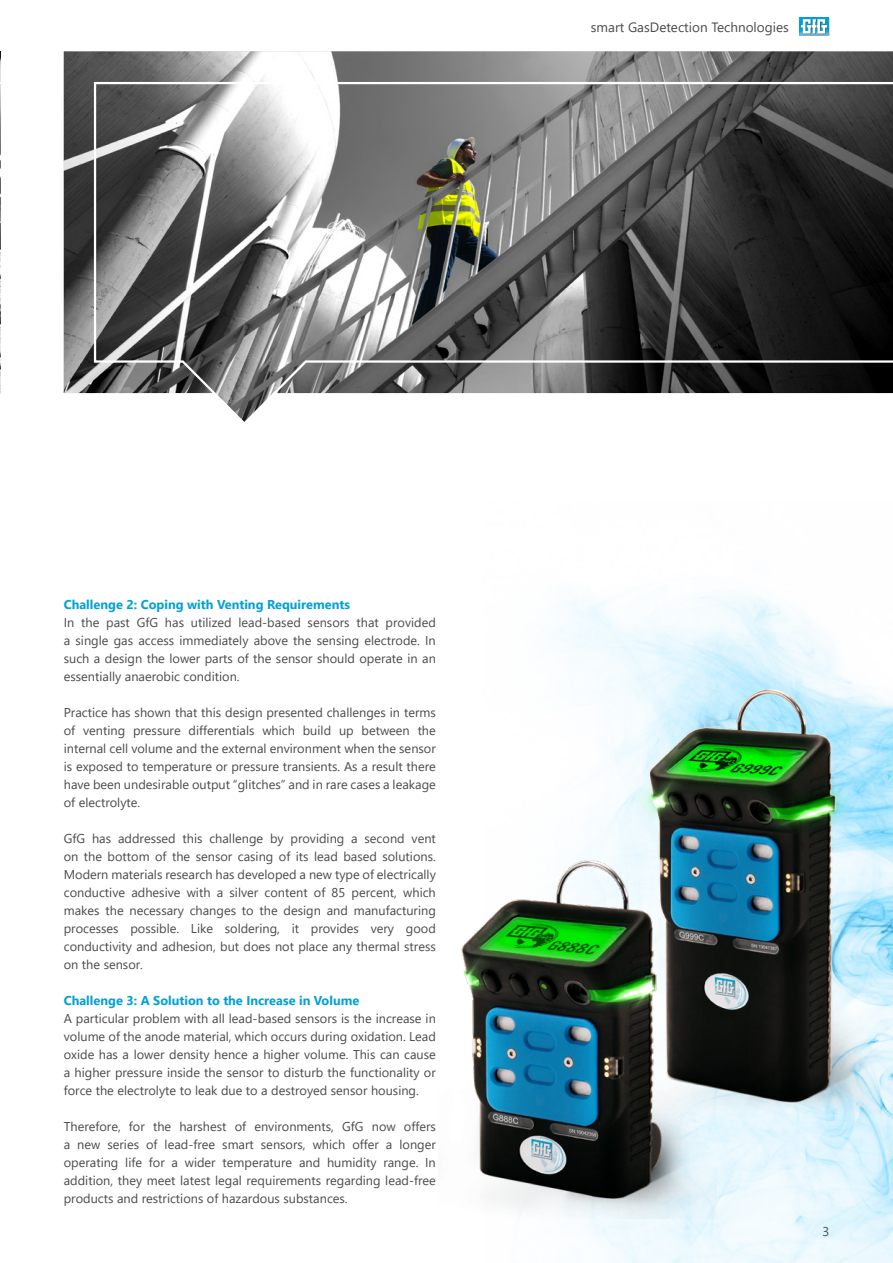
<style>
.page{position:relative;width:893px;height:1263px;background:#fff}
.page>*{position:absolute;margin:0;border:0;box-sizing:border-box;transform-origin:0 0}
.t1{font:13.5px "Segoe UI";color:#4a4a49}
.t2{font:12.75px/18px "Segoe UI";color:#4a4a49;text-align:justify}
.t3{font:700 12.75px "Segoe UI";color:#00a1d6}
</style>
<div class="page">
<img style="left:557px;top:593px;width:336px;height:670px">
<svg style="left:799px;top:17px;width:30px;height:19px"></svg>
<img style="left:0;top:51px;width:1px;height:342px">
<svg style="left:0;top:81px;width:1px;height:313px"></svg>
<img style="left:64px;top:51px;width:829px;height:343px">
<svg style="left:93px;top:81px;width:800px;height:341px"></svg>
<img style="left:625px;top:677px;width:268px;height:439px">
<img style="left:461px;top:845px;width:255px;height:374px">
<p class="t1" style="left:591px;top:15px;width:199px">smart GasDetection Technologies</p>
<p class="t3" style="left:64px;top:592px;width:288px">Challenge 2: Coping with Venting Requirements</p>
<p class="t2" style="left:64px;top:612px;width:374px">In the past GfG has utilized lead-based sensors that provided a single gas access immediately above the sensing electrode. In such a design the lower parts of the sensor should operate in an essentially anaerobic condition.</p>
<p class="t2" style="left:64px;top:702px;width:374px">Practice has shown that this design presented challenges in terms of venting pressure differentials which build up between the internal cell volume and the external environment when the sensor is exposed to temperature or pressure transients. As a result there have been undesirable output “glitches” and in rare cases a leakage of electrolyte.</p>
<p class="t2" style="left:64px;top:828px;width:374px">GfG has addressed this challenge by providing a second vent on the bottom of the sensor casing of its lead based solutions.<br>Modern materials research has developed a new type of electrically conductive adhesive with a silver content of 85 percent, which makes the necessary changes to the design and manufacturing processes possible. Like soldering, it provides very good conductivity and adhesion, but does not place any thermal stress on the sensor.</p>
<p class="t3" style="left:64px;top:989px;width:297px">Challenge 3: A Solution to the Increase in Volume</p>
<p class="t2" style="left:64px;top:1008px;width:374px">A particular problem with all lead-based sensors is the increase in volume of the anode material, which occurs during oxidation. Lead oxide has a lower density hence a higher volume. This can cause a higher pressure inside the sensor to disturb the functionality or force the electrolyte to leak due to a destroyed sensor housing.</p>
<p class="t2" style="left:64px;top:1116px;width:374px">Therefore, for the harshest of environments, GfG now offers a new series of lead-free smart sensors, which offer a longer operating life for a wider temperature and humidity range. In addition, they meet latest legal requirements regarding lead-free products and restrictions of hazardous substances.</p>
<p class="t2" style="left:822px;top:1221px;width:8px">3</p>
</div>
